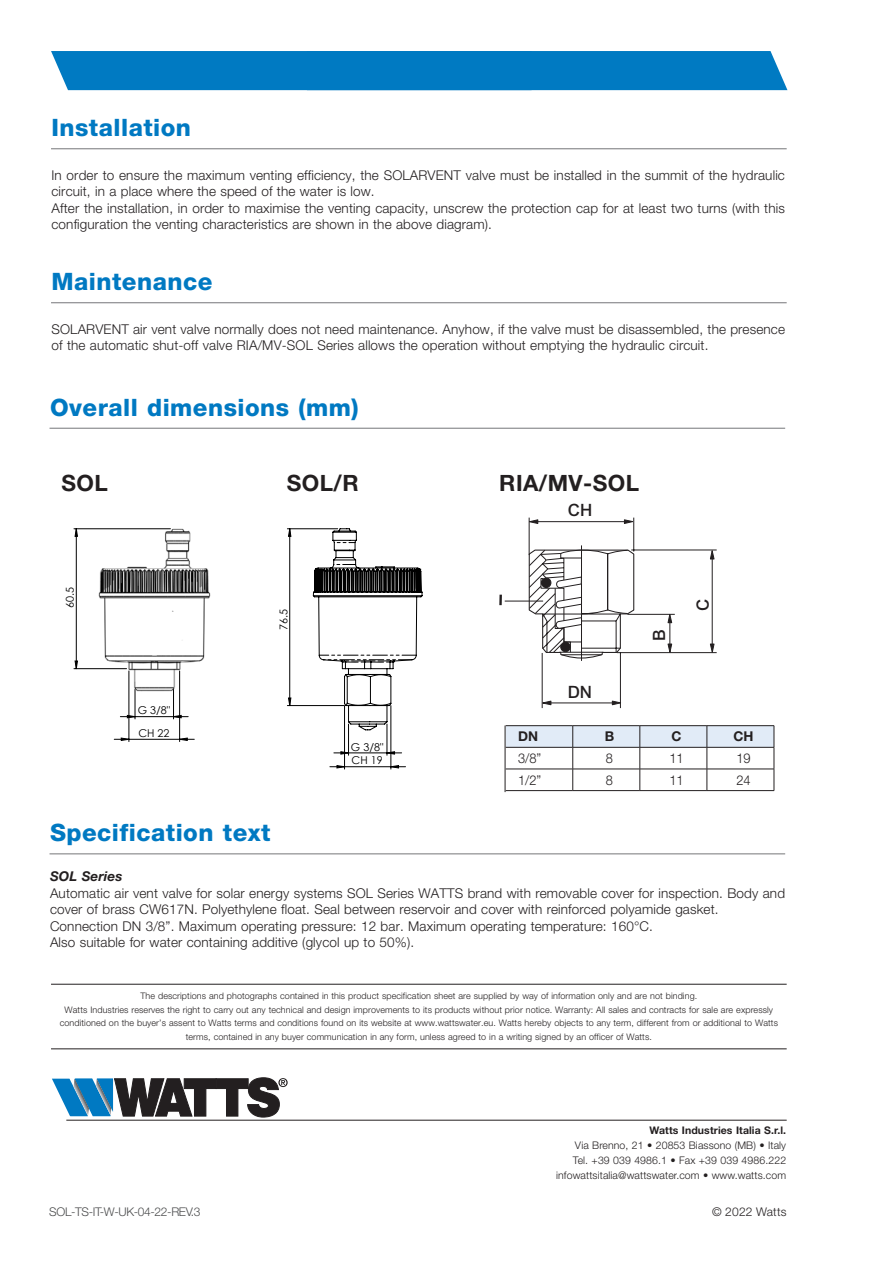
<style>
.page{position:relative;width:893px;height:1263px;background:#fff}
.page>*{position:absolute;margin:0;border:0;box-sizing:border-box;transform-origin:0 0}
.t1{font:800 24px "Helvetica Neue LT Std";letter-spacing:.02em;color:#0079c2}
.t2{font:700 22.5px "Helvetica Neue LT Std";letter-spacing:.02em;color:#231f20}
.t3{font:500 16.95px "Arial MT Pro";color:#231f20}
.t4{font:300 13.5px/16.5px "Helvetica Neue LT Std";letter-spacing:.01em;color:#231f20}
.t5{font:300 13.5px "Helvetica Neue LT Std";letter-spacing:.01em;color:#231f20;scale:.95 1}
.t6{font:italic 700 13.5px "Helvetica Neue LT Std";letter-spacing:.01em;color:#231f20}
.t7{font:700 13.5px "Helvetica Neue LT Std";color:#231f20}
.t8{font:300 12px "Helvetica Neue LT Std";letter-spacing:-.03em;color:#4b4c4d}
.t9{font:300 12px "Helvetica Neue LT Std";letter-spacing:.02em;color:#231f20}
.t10{font:10.8px/13.8px "Century Gothic";color:#000}
.t11{font:300 10.5px/15px "Helvetica Neue LT Std";letter-spacing:.01em;color:#231f20;text-align:right}
.t12{font:700 10.5px "Helvetica Neue LT Std";letter-spacing:.01em;color:#231f20}
.t13{font:300 9px/13.5px "Helvetica Neue LT Std";letter-spacing:.01em;color:#231f20;text-align:center}
</style>
<div class="page">
<svg style="left:528px;top:545px;width:107px;height:116px"></svg>
<svg style="left:612px;top:701px;width:8px;height:4px"></svg>
<svg style="left:541px;top:700px;width:10px;height:5px"></svg>
<hr style="left:529px;top:518px;width:1px;height:37px;background:#231f20">
<hr style="left:633px;top:518px;width:1px;height:34px;background:#231f20">
<hr style="left:631px;top:550px;width:86px;height:1px;background:#231f20">
<hr style="left:627px;top:614px;width:48px;height:1px;background:#231f20">
<hr style="left:617px;top:652px;width:100px;height:1px;background:#231f20">
<hr style="left:542px;top:653px;width:1px;height:55px;background:#231f20">
<hr style="left:620px;top:653px;width:1px;height:55px;background:#231f20">
<hr style="left:550px;top:703px;width:63px;height:1px;background:#231f20">
<svg style="left:667px;top:613px;width:5px;height:41px"></svg>
<svg style="left:710px;top:549px;width:5px;height:10px"></svg>
<svg style="left:710px;top:643px;width:4px;height:11px"></svg>
<hr style="left:712px;top:558px;width:1px;height:87px;background:#231f20">
<svg style="left:624px;top:519px;width:11px;height:5px"></svg>
<svg style="left:528px;top:519px;width:10px;height:5px"></svg>
<hr style="left:505px;top:601px;width:38px;height:1px;background:#231f20">
<hr style="left:536px;top:521px;width:89px;height:1px;background:#231f20">
<svg style="left:499px;top:595px;width:3px;height:10px"></svg>
<img style="left:89px;top:529px;width:25px;height:211px">
<hr style="left:344px;top:706px;width:1px;height:63px;background:#000">
<hr style="left:391px;top:706px;width:1px;height:63px;background:#000">
<hr style="left:74px;top:668px;width:53px;height:1px;background:#000">
<hr style="left:74px;top:528px;width:96px;height:1px;background:#000">
<svg style="left:75px;top:528px;width:3px;height:141px"></svg>
<svg style="left:114px;top:528px;width:309px;height:240px"></svg>
<hr style="left:506px;top:725px;width:67px;height:1px;background:#231f20">
<hr style="left:573px;top:725px;width:67px;height:1px;background:#231f20">
<hr style="left:640px;top:725px;width:67px;height:1px;background:#231f20">
<hr style="left:707px;top:725px;width:67px;height:1px;background:#231f20">
<hr style="left:506px;top:790px;width:67px;height:1px;background:#231f20">
<hr style="left:573px;top:790px;width:67px;height:1px;background:#231f20">
<hr style="left:640px;top:790px;width:67px;height:1px;background:#231f20">
<hr style="left:707px;top:790px;width:67px;height:1px;background:#231f20">
<svg style="left:506px;top:726px;width:269px;height:64px"></svg>
<hr style="left:505px;top:725px;width:1px;height:67px;background:#231f20">
<hr style="left:50px;top:853px;width:735px;height:1px;background:#757679">
<hr style="left:51px;top:148px;width:736px;height:1px;background:#757679">
<hr style="left:51px;top:302px;width:736px;height:1px;background:#757679">
<hr style="left:50px;top:428px;width:735px;height:1px;background:#757679">
<hr style="left:66px;top:1120px;width:721px;height:1px;background:#231f20">
<svg style="left:52px;top:1078px;width:236px;height:39px"></svg>
<hr style="left:51px;top:984px;width:736px;height:1px;background:#231f20">
<hr style="left:51px;top:1048px;width:736px;height:1px;background:#231f20">
<div style="left:51px;top:51px;width:736px;height:39px;background:#007ac2"></div>
<h1 class="t1" style="left:52px;top:113px;width:141px">Installation</h1>
<p class="t4" style="left:52px;top:166px;width:735px">In order to ensure the maximum venting efficiency, the SOLARVENT valve must be installed in the summit of the hydraulic circuit, in a place where the speed of the water is low.<br>After the installation, in order to maximise the venting capacity, unscrew the protection cap for at least two turns (with this configuration the venting characteristics are shown in the above diagram).</p>
<h1 class="t1" style="left:52px;top:267px;width:162px">Maintenance</h1>
<p class="t4" style="left:52px;top:320px;width:735px">SOLARVENT air vent valve normally does not need maintenance. Anyhow, if the valve must be disassembled, the presence of the automatic shut-off valve RIA/MV-SOL Series allows the operation without emptying the hydraulic circuit.</p>
<h1 class="t1" style="left:50px;top:393px;width:310px">Overall dimensions (mm)</h1>
<h2 class="t2" style="left:62px;top:469px;width:48px">SOL</h2>
<h2 class="t2" style="left:499px;top:469px;width:141px">RIA/MV-SOL</h2>
<p class="t3" style="left:568px;top:500px;width:26px">CH</p>
<h2 class="t2" style="left:287px;top:469px;width:73px">SOL/R</h2>
<p class="t10" style="left:63px;top:608px;width:22px;rotate:-90deg">60.5</p>
<p class="t10" style="left:138px;top:703px;width:34px">G 3/8"</p>
<p class="t10" style="left:276px;top:630px;width:22px;rotate:-90deg">76.5</p>
<p class="t3" style="left:568px;top:682px;width:26px">DN</p>
<p class="t3" style="left:649px;top:641px;width:13px;rotate:-90deg">B</p>
<p class="t3" style="left:693px;top:611px;width:14px;rotate:-90deg">C</p>
<p class="t10" style="left:138px;top:726px;width:33px">CH 22</p>
<h1 class="t1" style="left:50px;top:818px;width:222px">Specification text</h1>
<p class="t10" style="left:351px;top:739px;width:34px">G 3/8"<br>CH 19</p>
<p class="t7" style="left:518px;top:728px;width:22px">DN</p>
<p class="t7" style="left:605px;top:728px;width:11px">B</p>
<p class="t7" style="left:672px;top:728px;width:12px">C</p>
<p class="t7" style="left:734px;top:728px;width:22px">CH</p>
<p class="t5" style="left:518px;top:750px;width:26px">3/8”</p>
<p class="t5" style="left:606px;top:750px;width:9px">8</p>
<p class="t5" style="left:669px;top:750px;width:17px">11</p>
<p class="t5" style="left:736px;top:750px;width:17px">19</p>
<p class="t5" style="left:518px;top:771px;width:26px">1/2”</p>
<p class="t5" style="left:606px;top:771px;width:9px">8</p>
<p class="t5" style="left:669px;top:771px;width:17px">11</p>
<p class="t5" style="left:736px;top:771px;width:17px">24</p>
<p class="t6" style="left:50px;top:868px;width:74px">SOL Series</p>
<p class="t4" style="left:50px;top:884px;width:737px">Automatic air vent valve for solar energy systems SOL Series WATTS brand with removable cover for inspection. Body and cover of brass CW617N. Polyethylene float. Seal between reservoir and cover with reinforced polyamide gasket.<br>Connection DN 3/8”. Maximum operating pressure: 12 bar. Maximum operating temperature: 160°C.<br>Also suitable for water containing additive (glycol up to 50%).</p>
<p class="t13" style="left:60px;top:989px;width:720px">The descriptions and photographs contained in this product specification sheet are supplied by way of information only and are not binding.<br>Watts Industries reserves the right to carry out any technical and design improvements to its products without prior notice. Warranty: All sales and contracts for sale are expressly conditioned on the buyer’s assent to Watts terms and conditions found on its website at www.wattswater.eu. Watts hereby objects to any term, different from or additional to Watts terms, contained in any buyer communication in any form, unless agreed to in a writing signed by an officer of Watts.</p>
<p class="t8" style="left:49px;top:1204px;width:153px">SOL-TS-IT-W-UK-04-22-REV.3</p>
<p class="t12" style="left:649px;top:1124px;width:138px">Watts Industries Italia S.r.l.</p>
<p class="t11" style="left:556px;top:1137px;width:231px">Via Brenno, 21 • 20853 Biassono (MB) • Italy<br>Tel. +39 039 4986.1 • Fax +39 039 4986.222 infowattsitalia@wattswater.com • www.watts.com</p>
<p class="t9" style="left:712px;top:1204px;width:76px">© 2022 Watts</p>
</div>
